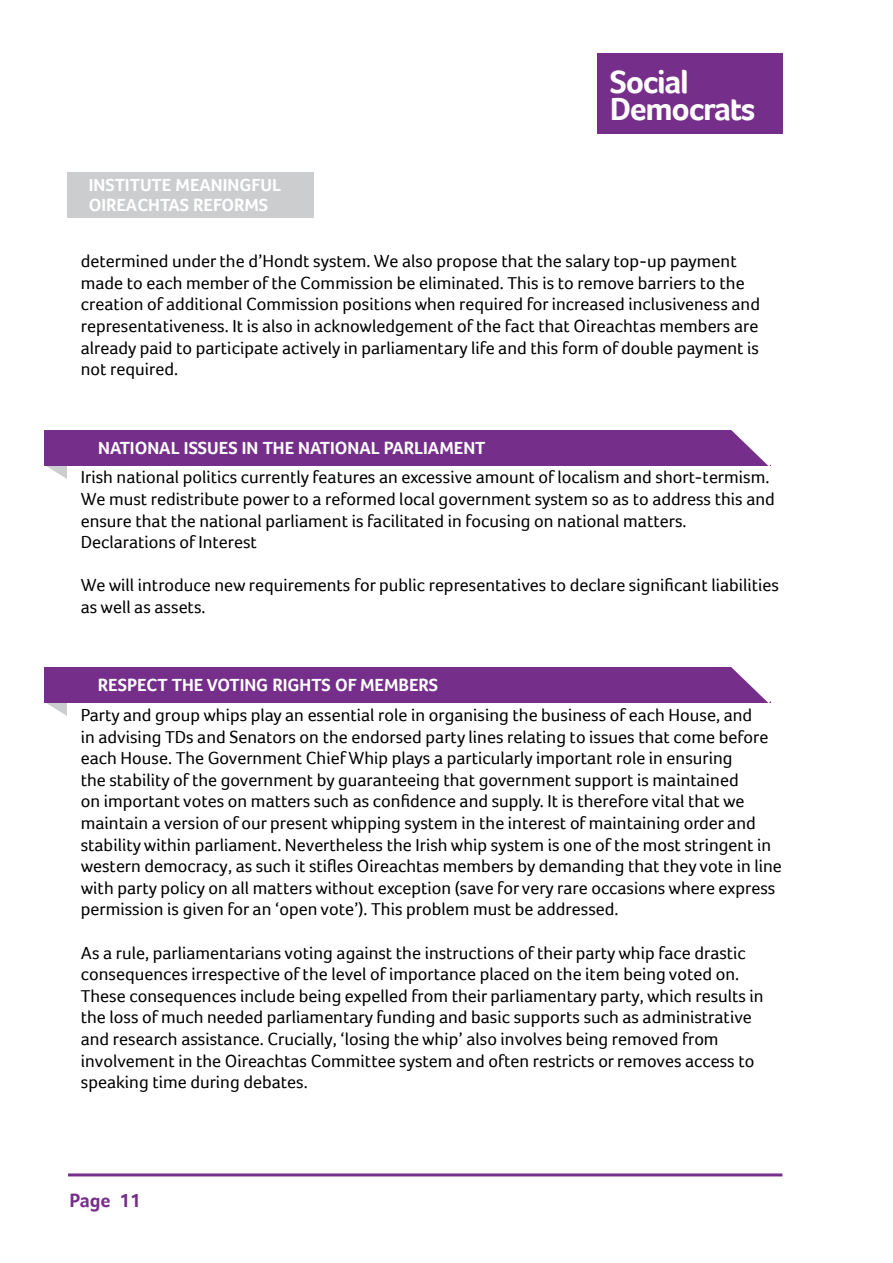
<style>
.page{position:relative;width:893px;height:1263px;background:#fff}
.page>*{position:absolute;margin:0;border:0;box-sizing:border-box;transform-origin:0 0}
.t1{font:700 33px/27px "Foco";letter-spacing:-.04em;color:#fff}
.t2{font:700 19.5px "Foco";color:#752f8a}
.t3{font:18px/21.6px "Foco";color:#000}
.t4{font:700 18px/19.5px "Foco";color:#fff}
</style>
<div class="page">
<div style="left:67px;top:172px;width:247px;height:45px;background:#cccdcf"></div>
<hr style="left:68px;top:1173px;width:714px;height:3px;background:#752f8a">
<div style="left:598px;top:53px;width:185px;height:81px;background:#752f8a"></div>
<svg style="left:44px;top:702px;width:23px;height:14px"></svg>
<div style="left:44px;top:667px;width:726px;height:35px;background:#752f8a"></div>
<svg style="left:730px;top:667px;width:41px;height:36px"></svg>
<svg style="left:47px;top:466px;width:20px;height:13px"></svg>
<div style="left:44px;top:430px;width:726px;height:36px;background:#752f8a"></div>
<svg style="left:731px;top:430px;width:40px;height:36px"></svg>
<p class="t4" style="left:89px;top:176px;width:194px">INSTITUTE MEANINGFUL<br>OIREACHTAS REFORMS</p>
<h1 class="t1" style="left:610px;top:69px;width:147px">Social<br>Democrats</h1>
<p class="t3" style="left:81px;top:251px;width:681px">determined under the d’Hondt system. We also propose that the salary top-up payment made to each member of the Commission be eliminated. This is to remove barriers to the creation of additional Commission positions when required for increased inclusiveness and representativeness. It is also in acknowledgement of the fact that Oireachtas members are already paid to participate actively in parliamentary life and this form of double payment is not required.</p>
<p class="t4" style="left:98px;top:438px;width:389px">NATIONAL ISSUES IN THE NATIONAL PARLIAMENT</p>
<p class="t3" style="left:81px;top:467px;width:696px">Irish national politics currently features an excessive amount of localism and short-termism.<br>We must redistribute power to a reformed local government system so as to address this and ensure that the national parliament is facilitated in focusing on national matters.<br>Declarations of Interest</p>
<p class="t3" style="left:81px;top:575px;width:700px">We will introduce new requirements for public representatives to declare significant liabilities as well as assets.</p>
<p class="t4" style="left:98px;top:675px;width:342px">RESPECT THE VOTING RIGHTS OF MEMBERS</p>
<p class="t3" style="left:81px;top:704px;width:703px">Party and group whips play an essential role in organising the business of each House, and<br>in advising TDs and Senators on the endorsed party lines relating to issues that come before each House. The Government Chief Whip plays a particularly important role in ensuring<br>the stability of the government by guaranteeing that government support is maintained<br>on important votes on matters such as confidence and supply. It is therefore vital that we maintain a version of our present whipping system in the interest of maintaining order and stability within parliament. Nevertheless the Irish whip system is one of the most stringent in western democracy, as such it stifles Oireachtas members by demanding that they vote in line with party policy on all matters without exception (save for very rare occasions where express permission is given for an ‘open vote’). This problem must be addressed.</p>
<p class="t3" style="left:81px;top:942px;width:684px">As a rule, parliamentarians voting against the instructions of their party whip face drastic consequences irrespective of the level of importance placed on the item being voted on.<br>These consequences include being expelled from their parliamentary party, which results in the loss of much needed parliamentary funding and basic supports such as administrative and research assistance. Crucially, ‘losing the whip’ also involves being removed from involvement in the Oireachtas Committee system and often restricts or removes access to speaking time during debates.</p>
<p class="t2" style="left:70px;top:1189px;width:73px">Page 11</p>
</div>
